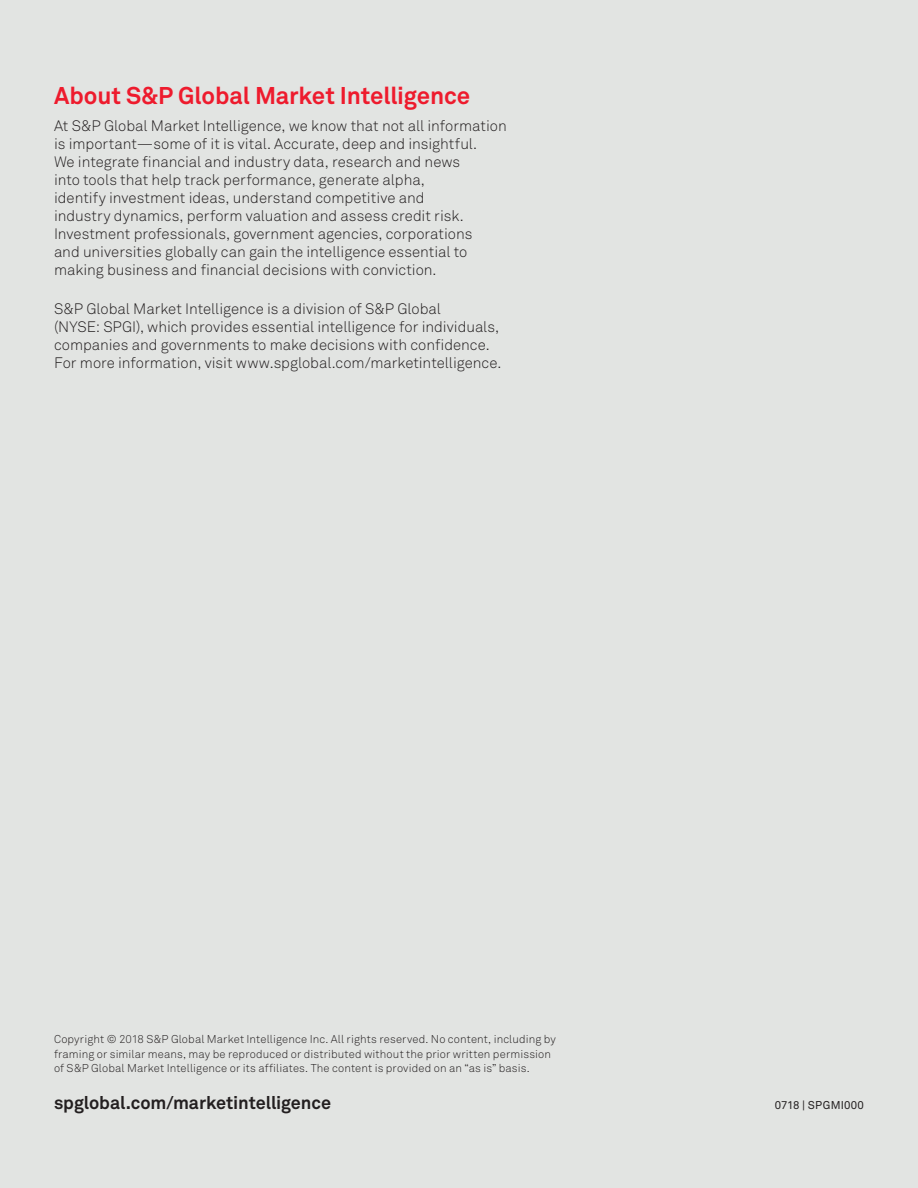
<style>
.page{position:relative;width:918px;height:1188px;background:#e2e4e2}
.page>*{position:absolute;margin:0;border:0;box-sizing:border-box;transform-origin:0 0}
.t1{font:700 24px "Akkurat Pro";letter-spacing:-.005em;color:#ee1b2d}
.t2{font:700 18px "Akkurat Pro";letter-spacing:-.005em;color:#231f20}
.t3{font:300 15px/18px "Akkurat Pro";color:#231f20}
.t4{font:300 11.25px/14.2px "Akkurat Pro";letter-spacing:.01em;color:#231f20}
.t5{font:11.25px "Akkurat Pro";letter-spacing:.02em;color:#231f20}
</style>
<div class="page">
<h1 class="t1" style="left:54px;top:81px;width:418px">About S&amp;P Global Market Intelligence</h1>
<p class="t3" style="left:54px;top:116px;width:454px">At S&amp;P Global Market Intelligence, we know that not all information is important—some of it is vital. Accurate, deep and insightful.<br>We integrate financial and industry data, research and news<br>into tools that help track performance, generate alpha,<br>identify investment ideas, understand competitive and<br>industry dynamics, perform valuation and assess credit risk.<br>Investment professionals, government agencies, corporations<br>and universities globally can gain the intelligence essential to making business and financial decisions with conviction.</p>
<p class="t3" style="left:54px;top:300px;width:449px">S&amp;P Global Market Intelligence is a division of S&amp;P Global<br>(NYSE: SPGI), which provides essential intelligence for individuals, companies and governments to make decisions with confidence.<br>For more information, visit www.spglobal.com/marketintelligence.</p>
<p class="t4" style="left:54px;top:1032px;width:503px">Copyright © 2018 S&amp;P Global Market Intelligence Inc. All rights reserved. No content, including by framing or similar means, may be reproduced or distributed without the prior written permission of S&amp;P Global Market Intelligence or its affiliates. The content is provided on an “as is” basis.</p>
<p class="t2" style="left:54px;top:1092px;width:279px">spglobal.com/marketintelligence</p>
<p class="t5" style="left:775px;top:1099px;width:91px">0718 | SPGMI000</p>
</div>
